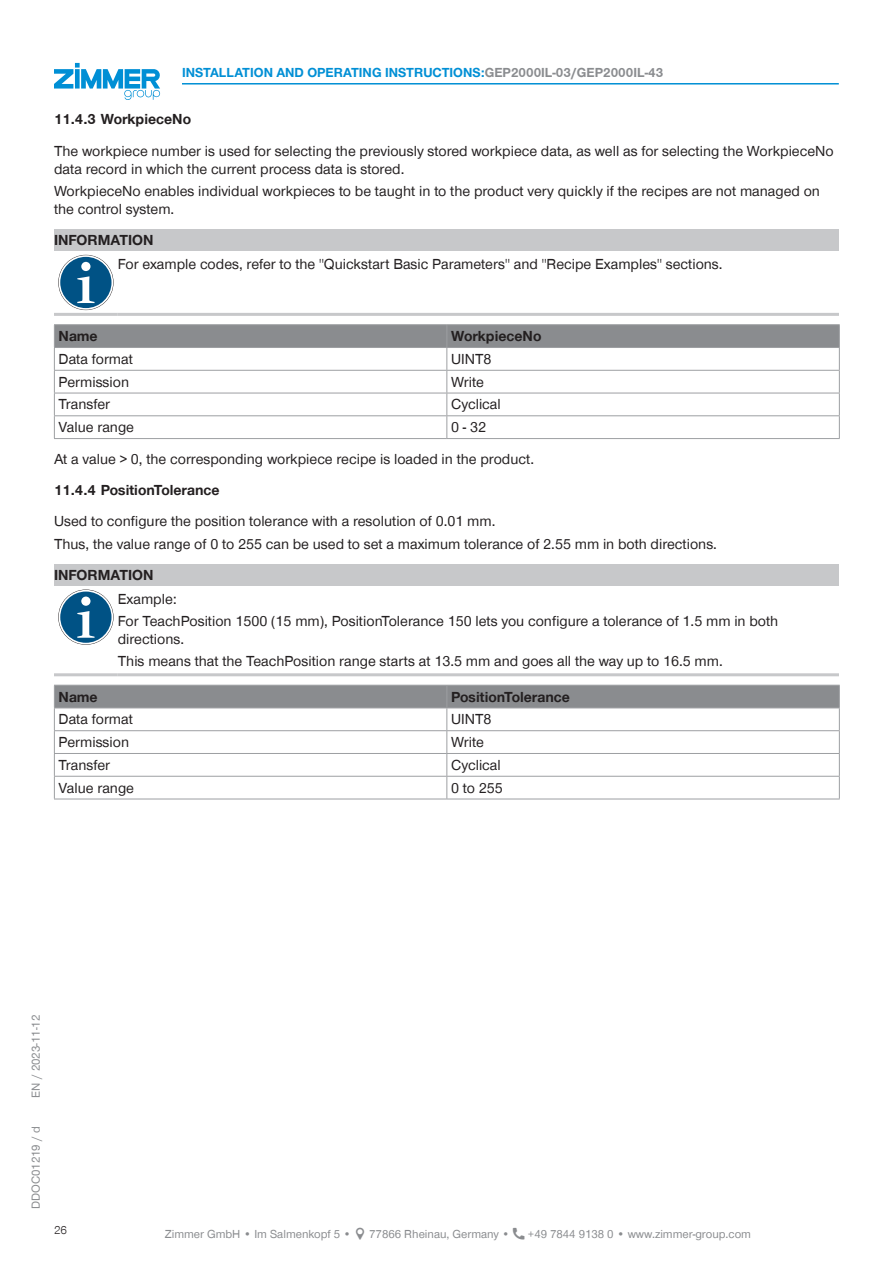
<style>
.page{position:relative;width:893px;height:1263px;background:#fff}
.page>*{position:absolute;margin:0;border:0;box-sizing:border-box;transform-origin:0 0}
.CB_AF_TD-Text{font:15px/18px "Zimmer Group Sans Global";color:#231f20}
.CB_AF_TD-Tabelle-linksbuendig{font:15px "Zimmer Group Sans Global";color:#231f20}
.CB_AF_TD-Text-2{font:700 15px "Zimmer Group Sans Global";color:#231f20}
.CB_AF_TD-Signalwort{font:700 15px "Zimmer Group Sans Global";color:#231f20}
.CB_AF_TD-Tabelle-linksbuendig-2{font:700 15px "Zimmer Group Sans Global";color:#231f20}
.CB_AF_TD-Kopfzeile{font:700 13.5px "Zimmer Group Sans Global";color:#008fd5}
.CB_AF_TD-Fusszeile{font:12px "Zimmer Group Sans Global";color:#8a8c8f}
.CB_AF_TD-Seitenrand{font:12px "Zimmer Group Sans";color:#8a8c8f}
.CB_AF_Seitenzahl_links{font:300 12px "Zimmer Group Sans";color:#231f20}
.s1{color:#8a8c8f}
</style>
<div class="page">
<svg style="left:54px;top:63px;width:106px;height:37px"></svg>
<div style="left:54px;top:229px;width:785px;height:22px;background:#c7c8ca"></div>
<hr style="left:54px;top:313px;width:64px;height:3px;background:#c7c8ca">
<hr style="left:118px;top:313px;width:721px;height:3px;background:#c7c8ca">
<svg style="left:58px;top:255px;width:56px;height:55px"></svg>
<svg style="left:59px;top:255px;width:54px;height:55px"></svg>
<div style="left:60px;top:257px;width:52px;height:51px;background:#005285;border-radius:50%"></div>
<svg style="left:77px;top:276px;width:18px;height:27px"></svg>
<div style="left:81px;top:262px;width:9px;height:9px;background:#fff;border-radius:50%"></div>
<hr style="left:54px;top:324px;width:393px;height:1px;background:#9d9fa2">
<hr style="left:447px;top:324px;width:393px;height:1px;background:#9d9fa2">
<svg style="left:54px;top:325px;width:786px;height:113px"></svg>
<hr style="left:54px;top:438px;width:393px;height:1px;background:#9d9fa2">
<hr style="left:447px;top:438px;width:393px;height:1px;background:#9d9fa2">
<div style="left:54px;top:564px;width:785px;height:21px;background:#c7c8ca"></div>
<hr style="left:54px;top:673px;width:64px;height:3px;background:#c7c8ca">
<hr style="left:118px;top:673px;width:721px;height:3px;background:#c7c8ca">
<svg style="left:58px;top:589px;width:56px;height:56px"></svg>
<svg style="left:59px;top:590px;width:54px;height:54px"></svg>
<div style="left:60px;top:591px;width:52px;height:52px;background:#005285;border-radius:50%"></div>
<svg style="left:77px;top:611px;width:18px;height:27px"></svg>
<div style="left:81px;top:596px;width:9px;height:10px;background:#fff;border-radius:50%"></div>
<svg style="left:54px;top:685px;width:786px;height:114px"></svg>
<hr style="left:54px;top:799px;width:393px;height:1px;background:#9d9fa2">
<hr style="left:447px;top:799px;width:393px;height:1px;background:#9d9fa2">
<hr style="left:182px;top:83px;width:657px;height:2px;background:#008fd5">
<p class="CB_AF_TD-Kopfzeile" style="left:182px;top:65px;width:483px">INSTALLATION AND OPERATING INSTRUCTIONS:<span class="s1">GEP2000IL-03/GEP2000IL-43</span></p>
<p class="CB_AF_TD-Text-2" style="left:54px;top:110px;width:139px">11.4.3 WorkpieceNo</p>
<p class="CB_AF_TD-Text" style="left:54px;top:141px;width:781px">The workpiece number is used for selecting the previously stored workpiece data, as well as for selecting the WorkpieceNo data record in which the current process data is stored.</p>
<p class="CB_AF_TD-Text" style="left:54px;top:182px;width:767px">WorkpieceNo enables individual workpieces to be taught in to the product very quickly if the recipes are not managed on the control system.</p>
<p class="CB_AF_TD-Signalwort" style="left:54px;top:231px;width:101px">INFORMATION</p>
<p class="CB_AF_TD-Text" style="left:118px;top:255px;width:606px">For example codes, refer to the "Quickstart Basic Parameters" and "Recipe Examples" sections.</p>
<p class="CB_AF_TD-Tabelle-linksbuendig-2" style="left:59px;top:327px;width:41px">Name</p>
<p class="CB_AF_TD-Text-2" style="left:451px;top:327px;width:92px">WorkpieceNo</p>
<p class="CB_AF_TD-Tabelle-linksbuendig" style="left:59px;top:350px;width:76px">Data format</p>
<p class="CB_AF_TD-Tabelle-linksbuendig" style="left:451px;top:350px;width:42px">UINT8</p>
<p class="CB_AF_TD-Tabelle-linksbuendig" style="left:59px;top:373px;width:72px">Permission</p>
<p class="CB_AF_TD-Tabelle-linksbuendig" style="left:451px;top:373px;width:34px">Write</p>
<p class="CB_AF_TD-Tabelle-linksbuendig" style="left:59px;top:395px;width:53px">Transfer</p>
<p class="CB_AF_TD-Tabelle-linksbuendig" style="left:451px;top:395px;width:51px">Cyclical</p>
<p class="CB_AF_TD-Tabelle-linksbuendig" style="left:59px;top:418px;width:77px">Value range</p>
<p class="CB_AF_TD-Tabelle-linksbuendig" style="left:451px;top:418px;width:36px">0 - 32</p>
<p class="CB_AF_TD-Text" style="left:54px;top:450px;width:482px">At a value &gt; 0, the corresponding workpiece recipe is loaded in the product.</p>
<p class="CB_AF_TD-Text-2" style="left:54px;top:481px;width:167px">11.4.4 PositionTolerance</p>
<p class="CB_AF_TD-Text" style="left:54px;top:512px;width:443px">Used to configure the position tolerance with a resolution of 0.01 mm.</p>
<p class="CB_AF_TD-Text" style="left:54px;top:535px;width:664px">Thus, the value range of 0 to 255 can be used to set a maximum tolerance of 2.55 mm in both directions.</p>
<p class="CB_AF_TD-Signalwort" style="left:54px;top:566px;width:101px">INFORMATION</p>
<p class="CB_AF_TD-Text" style="left:118px;top:590px;width:60px">Example:</p>
<p class="CB_AF_TD-Text" style="left:118px;top:612px;width:662px">For TeachPosition 1500 (15 mm), PositionTolerance 150 lets you configure a tolerance of 1.5 mm in both directions.</p>
<p class="CB_AF_TD-Text" style="left:118px;top:652px;width:606px">This means that the TeachPosition range starts at 13.5 mm and goes all the way up to 16.5 mm.</p>
<p class="CB_AF_TD-Tabelle-linksbuendig-2" style="left:59px;top:688px;width:41px">Name</p>
<p class="CB_AF_TD-Text-2" style="left:451px;top:688px;width:120px">PositionTolerance</p>
<p class="CB_AF_TD-Tabelle-linksbuendig" style="left:59px;top:710px;width:76px">Data format</p>
<p class="CB_AF_TD-Tabelle-linksbuendig" style="left:451px;top:710px;width:42px">UINT8</p>
<p class="CB_AF_TD-Tabelle-linksbuendig" style="left:59px;top:733px;width:72px">Permission</p>
<p class="CB_AF_TD-Tabelle-linksbuendig" style="left:451px;top:733px;width:34px">Write</p>
<p class="CB_AF_TD-Tabelle-linksbuendig" style="left:59px;top:756px;width:53px">Transfer</p>
<p class="CB_AF_TD-Tabelle-linksbuendig" style="left:451px;top:756px;width:51px">Cyclical</p>
<p class="CB_AF_TD-Tabelle-linksbuendig" style="left:59px;top:779px;width:77px">Value range</p>
<p class="CB_AF_TD-Tabelle-linksbuendig" style="left:451px;top:779px;width:53px">0 to 255</p>
<p class="CB_AF_TD-Seitenrand" style="left:28px;top:1097px;width:84px;rotate:-90deg">EN / 2023-11-12</p>
<p class="CB_AF_TD-Seitenrand" style="left:28px;top:1209px;width:84px;rotate:-90deg">DDOC01219 / d</p>
<p class="CB_AF_Seitenzahl_links" style="left:54px;top:1222px;width:15px">26</p>
<p class="CB_AF_TD-Fusszeile" style="left:165px;top:1227px;width:188px">Zimmer GmbH • Im Salmenkopf 5 •</p>
<p class="CB_AF_TD-Fusszeile" style="left:369px;top:1227px;width:142px">77866 Rheinau, Germany •</p>
<p class="CB_AF_TD-Fusszeile" style="left:528px;top:1227px;width:225px">+49 7844 9138 0 • www.zimmer-group.com</p>
</div>
